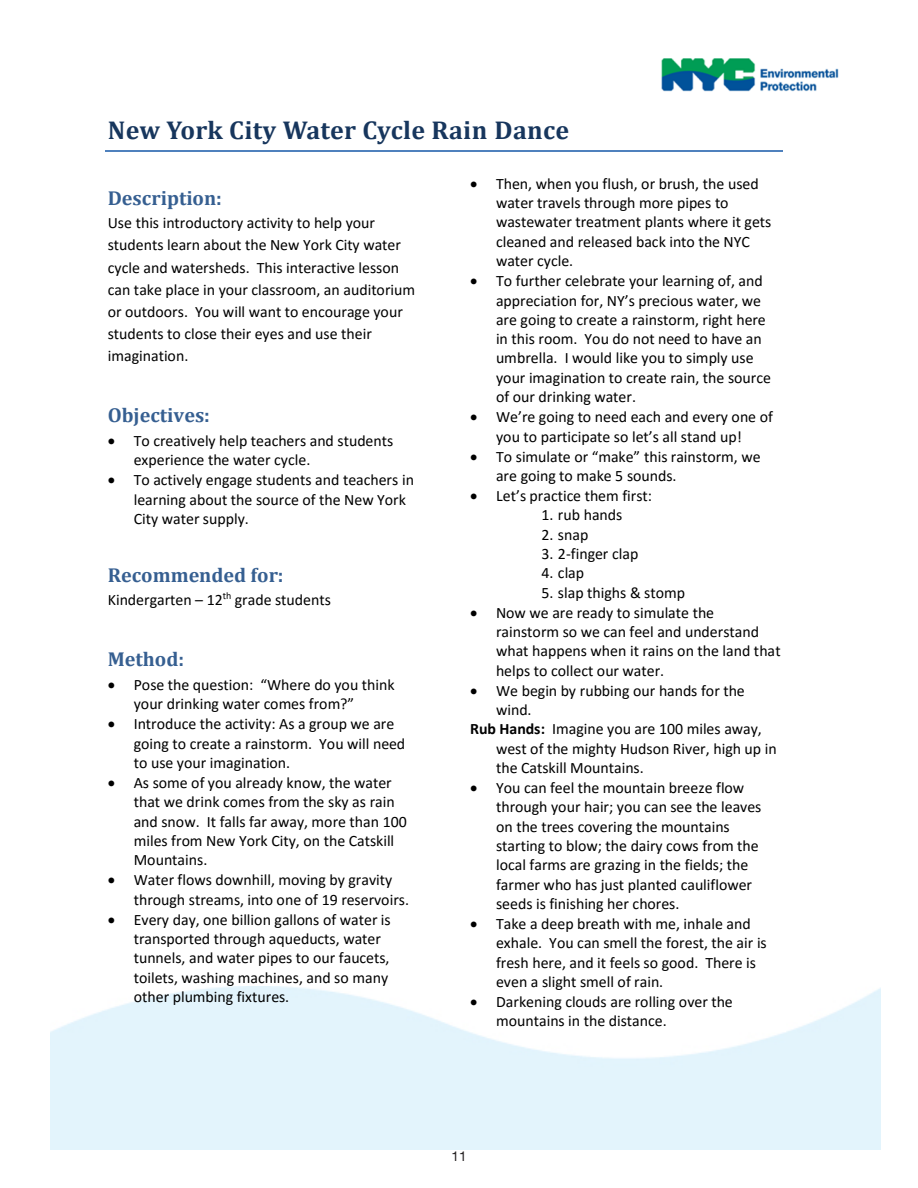
<style>
.page{position:relative;width:918px;height:1188px;background:#fff}
.page>*{position:absolute;margin:0;border:0;box-sizing:border-box;transform-origin:0 0}
.t1{font:700 25.95px "Cambria";letter-spacing:.01em;color:#17365d}
.t2{font:700 20.25px "Cambria";color:#365f91}
.t3{font:15.9px/19.4px "Calibri";color:#000}
.t4{font:13.5px "Helvetica Neue";color:#231f20}
.s1{font-weight:700}
</style>
<div class="page">
<hr style="left:106px;top:150px;width:677px;height:2px;background:#4f81bd">
<img style="left:661px;top:58px;width:178px;height:34px">
<p class="t1" style="left:108px;top:112px;width:463px">New York City Water Cycle Rain Dance</p>
<p class="t2" style="left:108px;top:184px;width:116px">Description:</p>
<p class="t3" style="left:108px;top:211px;width:309px;line-height:22.2px">Use this introductory activity to help your students learn about the New York City water cycle and watersheds. This interactive lesson can take place in your classroom, an auditorium or outdoors. You will want to encourage your students to close their eyes and use their imagination.</p>
<p class="t2" style="left:108px;top:401px;width:104px">Objectives:</p>
<p class="t3" style="left:134px;top:431px;width:261px;text-indent:-26px">• To creatively help teachers and students experience the water cycle.</p>
<p class="t3" style="left:134px;top:470px;width:282px;text-indent:-26px">• To actively engage students and teachers in learning about the source of the New York<br>City water supply.</p>
<p class="t2" style="left:108px;top:561px;width:177px">Recommended for:</p>
<p class="t3" style="left:108px;top:590px;width:225px">Kindergarten – 12<sup>th</sup> grade students</p>
<p class="t2" style="left:108px;top:645px;width:78px">Method:</p>
<p class="t3" style="left:134px;top:674px;width:263px;text-indent:-26px">• Pose the question: “Where do you think your drinking water comes from?”</p>
<p class="t3" style="left:134px;top:714px;width:273px;text-indent:-26px">• Introduce the activity: As a group we are going to create a rainstorm. You will need to use your imagination.</p>
<p class="t3" style="left:134px;top:772px;width:275px;text-indent:-26px">• As some of you already know, the water that we drink comes from the sky as rain and snow. It falls far away, more than 100 miles from New York City, on the Catskill Mountains.</p>
<p class="t3" style="left:134px;top:870px;width:277px;text-indent:-26px">• Water flows downhill, moving by gravity through streams, into one of 19 reservoirs.</p>
<p class="t3" style="left:134px;top:909px;width:259px;text-indent:-26px">• Every day, one billion gallons of water is transported through aqueducts, water tunnels, and water pipes to our faucets, toilets, washing machines, and so many other plumbing fixtures.</p>
<p class="t3" style="left:496px;top:173px;width:277px;text-indent:-26px">• Then, when you flush, or brush, the used water travels through more pipes to wastewater treatment plants where it gets cleaned and released back into the NYC water cycle.</p>
<p class="t3" style="left:496px;top:271px;width:277px;text-indent:-26px">• To further celebrate your learning of, and appreciation for, NY’s precious water, we are going to create a rainstorm, right here in this room. You do not need to have an umbrella. I would like you to simply use your imagination to create rain, the source of our drinking water.</p>
<p class="t3" style="left:470px;top:407px;width:304px;text-align:center">• We’re going to need each and every one of you to participate so let’s all stand up!</p>
<p class="t3" style="left:496px;top:446px;width:266px;text-indent:-26px">• To simulate or “make” this rainstorm, we are going to make 5 sounds.</p>
<p class="t3" style="left:470px;top:486px;width:183px">• Let’s practice them first:</p>
<p class="t3" style="left:541px;top:505px;width:82px">1. rub hands</p>
<p class="t3" style="left:541px;top:524px;width:48px">2. snap</p>
<p class="t3" style="left:541px;top:544px;width:99px">3. 2-finger clap</p>
<p class="t3" style="left:541px;top:563px;width:44px">4. clap</p>
<p class="t3" style="left:541px;top:582px;width:145px">5. slap thighs &amp; stomp</p>
<p class="t3" style="left:496px;top:602px;width:286px;text-indent:-26px">• Now we are ready to simulate the rainstorm so we can feel and understand what happens when it rains on the land that helps to collect our water.</p>
<p class="t3" style="left:470px;top:680px;width:276px">• We begin by rubbing our hands for the</p>
<p class="t3" style="left:496px;top:700px;width:37px">wind.</p>
<p class="t3" style="left:470px;top:719px;width:293px"><span class="s1">Rub Hands:</span> Imagine you are 100 miles away,</p>
<p class="t3" style="left:496px;top:738px;width:282px">west of the mighty Hudson River, high up in</p>
<p class="t3" style="left:496px;top:758px;width:149px">the Catskill Mountains.</p>
<p class="t3" style="left:496px;top:778px;width:267px;text-indent:-26px">• You can feel the mountain breeze flow through your hair; you can see the leaves on the trees covering the mountains starting to blow; the dairy cows from the local farms are grazing in the fields; the farmer who has just planted cauliflower seeds is finishing her chores.</p>
<p class="t3" style="left:496px;top:914px;width:272px;text-indent:-26px">• Take a deep breath with me, inhale and exhale. You can smell the forest, the air is fresh here, and it feels so good. There is even a slight smell of rain.</p>
<p class="t3" style="left:496px;top:992px;width:238px;text-indent:-26px">• Darkening clouds are rolling over the mountains in the distance.</p>
<p class="t4" style="left:451px;top:1148px;width:17px">11</p>
</div>
